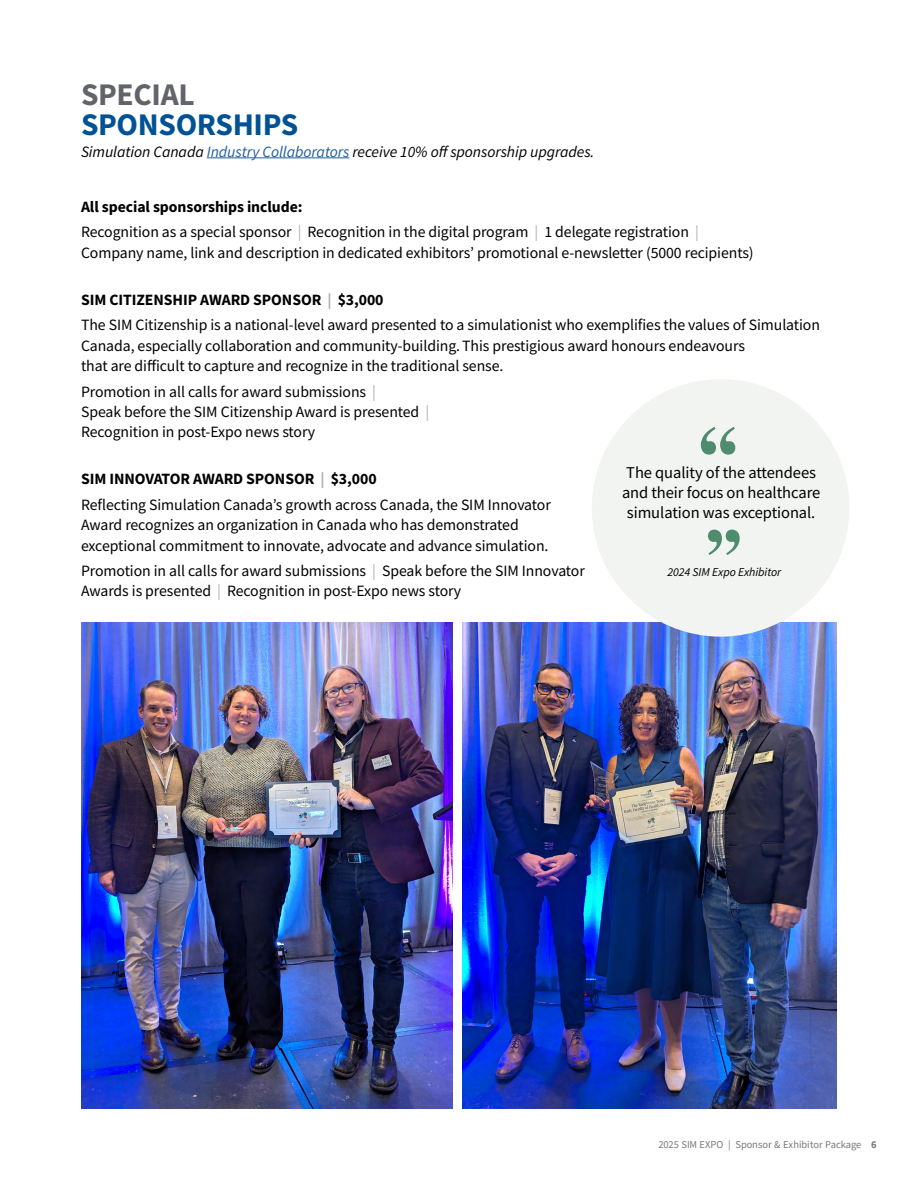
<style>
.page{position:relative;width:918px;height:1188px;background:#fff}
.page>*{position:absolute;margin:0;border:0;box-sizing:border-box;transform-origin:0 0}
.t1{font:700 82.5px "Times";color:#4f8b6d}
.t2{font:700 75.75px "Times";color:#4f8b6d}
.t3{font:700 31.5px "Source Sans Pro";letter-spacing:-.01em;color:#005295}
.t4{font:700 31.5px "Source Sans Pro";letter-spacing:-.01em;color:#61646a}
.t5{font:16.5px/20.2px "Source Sans Pro";letter-spacing:-.005em;color:#000}
.t6{font:15.75px/20.2px "Source Sans Pro";letter-spacing:-.005em;color:#000}
.t7{font:italic 15.75px "Source Sans Pro";letter-spacing:-.005em;color:#000}
.t8{font:italic 12px "Source Sans Pro";letter-spacing:-.005em;color:#000}
.t9{font:10.5px "Source Sans Pro";letter-spacing:-.01em;color:#77787b}
.s1{color:#215e9e}
.s2{font-weight:700}
.s3{color:#adafb2}
.s4{font-weight:700;color:#adafb2}
</style>
<div class="page">
<hr style="left:207px;top:157px;width:142px;height:1px;background:#215e9e">
<img style="left:81px;top:622px;width:372px;height:486px">
<img style="left:462px;top:622px;width:375px;height:486px">
<div style="left:592px;top:379px;width:257px;height:258px;background:#f1f4f1;border-radius:50%"></div>
<h3 class="t4" style="left:81px;top:73px;width:115px">SPECIAL</h3>
<h3 class="t3" style="left:81px;top:103px;width:219px">SPONSORSHIPS</h3>
<p class="t7" style="left:81px;top:142px;width:515px">Simulation Canada <span class="s1">Industry Collaborators</span> receive 10% off sponsorship upgrades.</p>
<p class="t6" style="left:81px;top:193px;width:619px;line-height:25.7px"><span class="s2">All special sponsorships include:<br></span>Recognition as a special sponsor <span class="s3">|</span> Recognition in the digital program <span class="s3">|</span> 1 delegate registration <span class="s3">|</span></p>
<p class="t6" style="left:81px;top:242px;width:674px">Company name, link and description in dedicated exhibitors’ promotional e-newsletter (5000 recipients)</p>
<p class="t6" style="left:81px;top:287px;width:741px;line-height:25.7px"><span class="s2">SIM CITIZENSHIP AWARD SPONSOR</span> <span class="s4">|</span> <span class="s2">$3,000<br></span>The SIM Citizenship is a national-level award presented to a simulationist who exemplifies the values of Simulation</p>
<p class="t6" style="left:81px;top:335px;width:665px">Canada, especially collaboration and community-building. This prestigious award honours endeavours that are difficult to capture and recognize in the traditional sense.</p>
<p class="t6" style="left:81px;top:381px;width:350px">Promotion in all calls for award submissions <span class="s3">|<br></span>Speak before the SIM Citizenship Award is presented <span class="s3">|<br></span>Recognition in post-Expo news story</p>
<p class="t6" style="left:81px;top:466px;width:471px;line-height:25.7px"><span class="s2">SIM INNOVATOR AWARD SPONSOR</span> <span class="s4">|</span> <span class="s2">$3,000<br></span>Reflecting Simulation Canada’s growth across Canada, the SIM Innovator</p>
<p class="t6" style="left:81px;top:515px;width:469px">Award recognizes an organization in Canada who has demonstrated exceptional commitment to innovate, advocate and advance simulation.</p>
<p class="t6" style="left:81px;top:561px;width:505px">Promotion in all calls for award submissions <span class="s3">|</span> Speak before the SIM Innovator<br>Awards is presented <span class="s3">|</span> Recognition in post-Expo news story</p>
<p class="t8" style="left:667px;top:564px;width:115px">2024 SIM Expo Exhibitor</p>
<h1 class="t1" style="left:695px;top:377px;width:48px">‘‘</h1>
<p class="t5" style="left:622px;top:462px;width:200px">The quality of the attendees and their focus on healthcare simulation was exceptional.</p>
<h2 class="t2" style="left:702px;top:484px;width:44px">’’</h2>
<p class="t9" style="left:659px;top:1137px;width:220px">2025 SIM EXPO | Sponsor &amp; Exhibitor Package <span class="s2">6</span></p>
</div>
